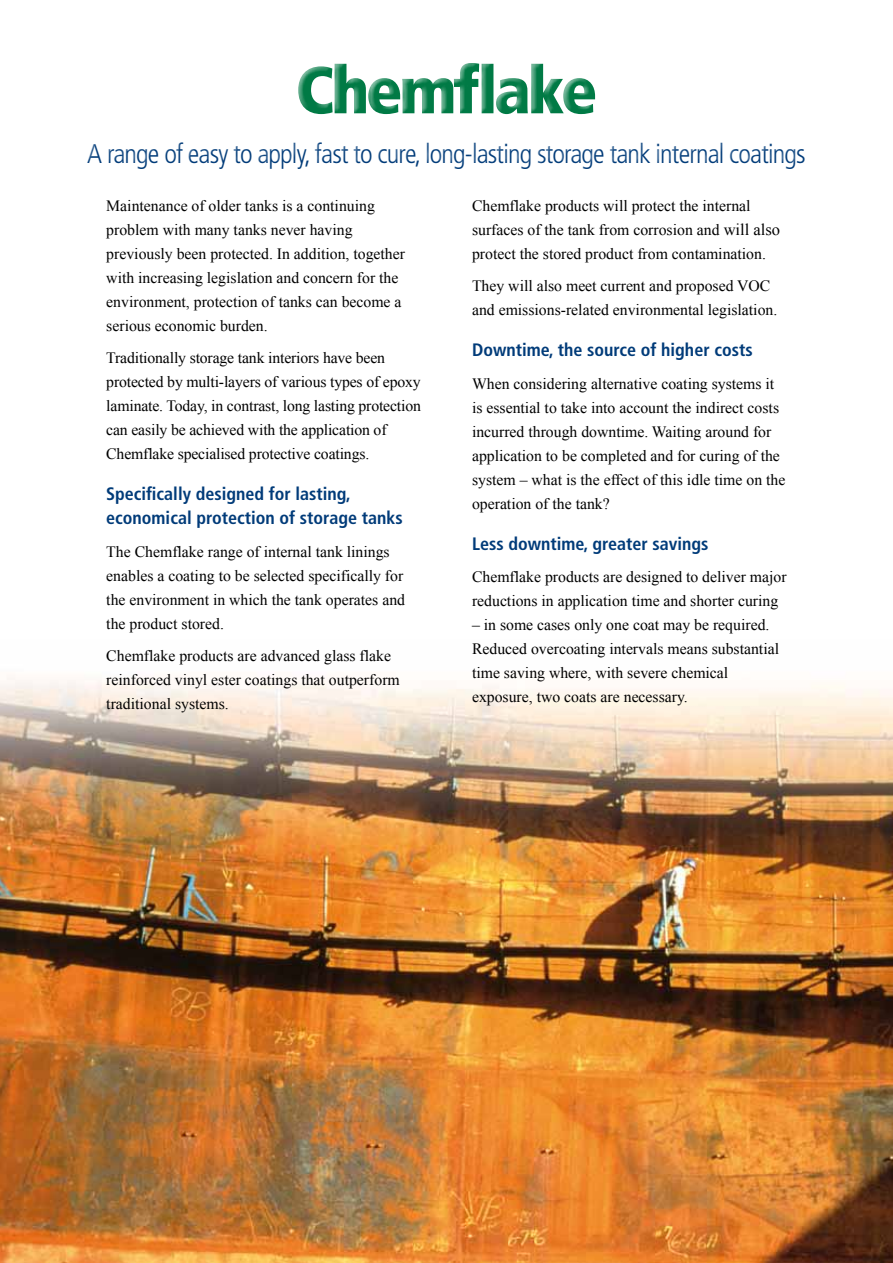
<style>
.page{position:relative;width:893px;height:1263px;background:#fff}
.page>*{position:absolute;margin:0;border:0;box-sizing:border-box;transform-origin:0 0}
.t1{font:900 condensed 66px "Frutiger LT Std";letter-spacing:-.05em;color:#007a45}
.t2{font:300 condensed 27px "Frutiger LT Std";letter-spacing:-.03em;color:#003b79}
.t3{font:700 condensed 18px/24px "Frutiger LT Std";color:#003b79}
.t4{font:15.75px/24px "Times New Roman";color:#000}
.s1{font-size:16.5px}
</style>
<div class="page">
<img style="left:0;top:677px;width:893px;height:586px">
<h1 class="t1" style="left:295px;top:50px;width:304px">Chemflake</h1>
<h2 class="t2" style="left:87px;top:138px;width:720px">A range of easy to apply, fast to cure, long-lasting storage tank internal coatings</h2>
<p class="t4" style="left:106px;top:193px;width:300px">Maintenance of older tanks is a continuing problem with many tanks never having previously been protected. In addition, together with increasing legislation and concern for the environment, protection of tanks can become a serious economic burden.</p>
<p class="t4" style="left:106px;top:346px;width:316px">Traditionally storage tank interiors have been protected by multi-layers of various types of epoxy laminate. Today, in contrast, long lasting protection can easily be achieved with the application of Chemflake specialised protective coatings.</p>
<p class="t3" style="left:106px;top:482px;width:298px">Specifically designed for lasting, economical protection of storage tanks</p>
<p class="t4" style="left:106px;top:539px;width:300px">The Chemflake range of internal tank linings enables a coating to be selected specifically for the environment in which the tank operates and the product stored.</p>
<p class="t4" style="left:106px;top:644px;width:295px">Chemflake products are advanced glass flake reinforced vinyl ester coatings that outperform traditional systems.</p>
<p class="t4" style="left:472px;top:193px;width:310px">Chemflake products will protect the internal surfaces of the tank from corrosion and <span class="s1">will also </span>protect the stored product from contamination.</p>
<p class="t4" style="left:472px;top:274px;width:307px">They will also meet current and proposed VOC and emissions-related environmental legislation.</p>
<p class="t3" style="left:472px;top:338px;width:282px">Downtime, the source of higher costs</p>
<p class="t4" style="left:472px;top:371px;width:315px">When considering alternative coating systems it is essential to take into account the indirect costs incurred through downtime. Waiting around for application to be completed and for curing of the system – what is the effect of this idle time on the operation of the tank?</p>
<p class="t3" style="left:472px;top:532px;width:238px">Less downtime, greater savings</p>
<p class="t4" style="left:472px;top:565px;width:316px">Chemflake products are designed to deliver major reductions in application time and shorter curing</p>
<p class="t4" style="left:472px;top:613px;width:309px">– in some cases only one coat may be required.<br>Reduced overcoating intervals means substantial time saving where, with severe chemical exposure, two coats are necessary.</p>
</div>
